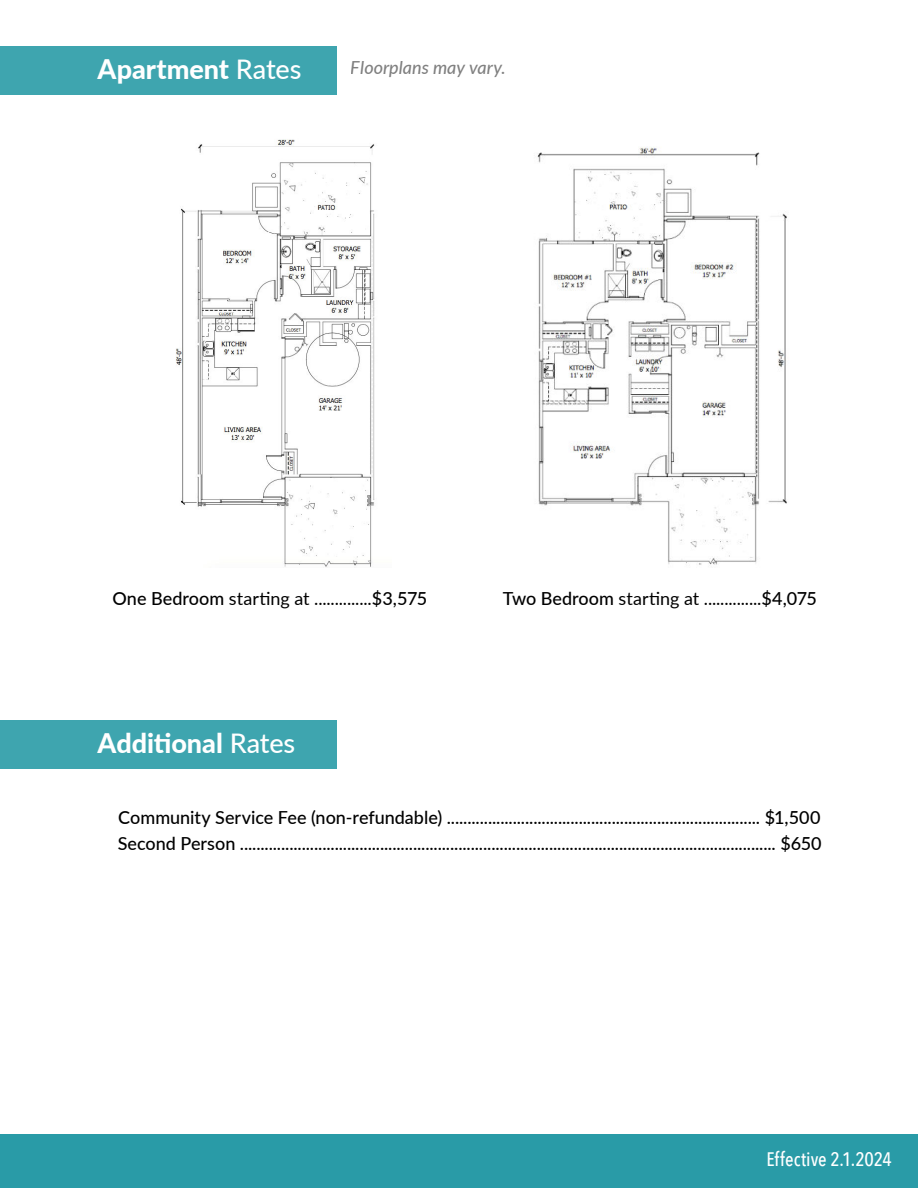
<style>
.page{position:relative;width:918px;height:1188px;background:#fff}
.page>*{position:absolute;margin:0;border:0;box-sizing:border-box;transform-origin:0 0}
.t1{font:800 27px "Lato";color:#fff}
.t2{font:500 19.5px "Avenir Next Condensed";color:#fff}
.t3{font:500 18px/25.5px "Lato";color:#000}
.t4{font:18px "Lato";letter-spacing:.005em;color:#000}
.t5{font:italic 500 18px "Lato";color:#000}
.s1{font-weight:500}
</style>
<div class="page">
<div style="left:0;top:1134px;width:918px;height:54px;background:#299ba7"></div>
<img style="left:176px;top:139px;width:199px;height:428px">
<img style="left:537px;top:147px;width:250px;height:418px">
<div style="left:0;top:46px;width:336px;height:49px;background:#3ea5af"></div>
<div style="left:0;top:720px;width:336px;height:49px;background:#3ea5af"></div>
<h1 class="t1" style="left:98px;top:59px;width:205px">Apartment <span class="s1">Rates</span></h1>
<p class="t5" style="left:351px;top:61px;width:156px">Floorplans may vary.</p>
<p class="t4" style="left:112px;top:586px;width:316px"><span class="s1">One Bedroom</span> starting at ..............<span class="s1">$3,575</span></p>
<p class="t4" style="left:503px;top:586px;width:315px"><span class="s1">Two Bedroom</span> starting at ..............<span class="s1">$4,075</span></p>
<h1 class="t1" style="left:98px;top:723px;width:199px">Additional <span class="s1">Rates</span></h1>
<p class="t3" style="left:118px;top:806px;width:705px">Community Service Fee (non-refundable) ............................................................................ $1,500<br>Second Person .................................................................................................................................. $650</p>
<p class="t2" style="left:766px;top:1151px;width:127px">Effective 2.1.2024</p>
</div>
